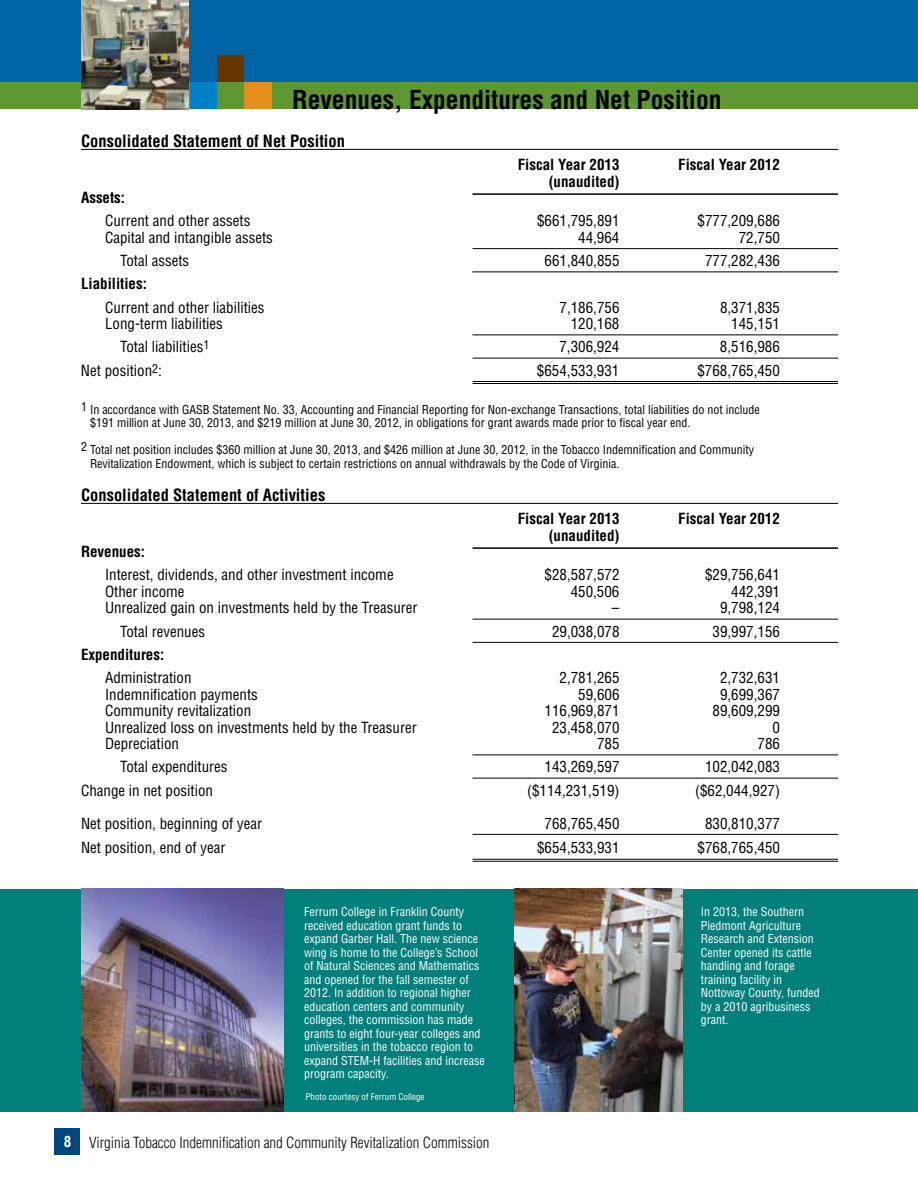
<style>
.page{position:relative;width:918px;height:1188px;background:#fff}
.page>*{position:absolute;margin:0;border:0;box-sizing:border-box;transform-origin:0 0}
.t1{font:700 condensed 25.5px "Helvetica";color:#000}
.t2{font:700 condensed 16.5px "Helvetica";color:#000}
.t3{font:condensed 15px "Helvetica";color:#000}
.t4{font:700 condensed 15px "Helvetica";color:#000}
.t5{font:300 condensed 15px "Helvetica";color:#000}
.t6{font:condensed 12px/13.5px "Helvetica";color:#fff}
.t7{font:condensed 12px/13.5px "Helvetica";color:#000}
.t8{font:condensed 9px "Helvetica";color:#fff}
.s1{font-weight:700;color:#fff}
</style>
<div class="page">
<div style="left:0;top:0;width:918px;height:108px;background:#0065a4"></div>
<div style="left:0;top:82px;width:918px;height:27px;background:#5e9732"></div>
<div style="left:0;top:889px;width:918px;height:222px;background:#007f7b"></div>
<div style="left:55px;top:1128px;width:25px;height:27px;background:#00467f"></div>
<hr style="left:81px;top:149px;width:757px;height:1px;background:#000">
<hr style="left:472px;top:193px;width:366px;height:2px;background:#000">
<hr style="left:472px;top:248px;width:366px;height:1px;background:#000">
<hr style="left:472px;top:272px;width:366px;height:1px;background:#000">
<hr style="left:472px;top:335px;width:366px;height:1px;background:#000">
<hr style="left:472px;top:358px;width:366px;height:1px;background:#000">
<hr style="left:472px;top:381px;width:366px;height:1px;background:#000">
<hr style="left:472px;top:383px;width:366px;height:1px;background:#000">
<hr style="left:81px;top:503px;width:757px;height:1px;background:#000">
<hr style="left:472px;top:547px;width:366px;height:2px;background:#000">
<hr style="left:472px;top:619px;width:366px;height:1px;background:#000">
<hr style="left:472px;top:642px;width:366px;height:1px;background:#000">
<hr style="left:472px;top:755px;width:366px;height:1px;background:#000">
<hr style="left:472px;top:778px;width:366px;height:1px;background:#000">
<hr style="left:472px;top:834px;width:366px;height:1px;background:#000">
<hr style="left:472px;top:859px;width:366px;height:1px;background:#000">
<hr style="left:472px;top:861px;width:366px;height:1px;background:#000">
<img style="left:81px;top:889px;width:203px;height:222px">
<img style="left:515px;top:889px;width:167px;height:222px">
<div style="left:190px;top:82px;width:27px;height:27px;background:#0081c6"></div>
<div style="left:244px;top:82px;width:27px;height:27px;background:#e58e1a"></div>
<div style="left:217px;top:55px;width:27px;height:27px;background:#663700"></div>
<img style="left:81px;top:0;width:108px;height:109px">
<h1 class="t1" style="left:292px;top:84px;width:431px">Revenues, Expenditures and Net Position</h1>
<p class="t2" style="left:81px;top:131px;width:266px">Consolidated Statement of Net Position</p>
<p class="t4" style="left:518px;top:156px;width:103px">Fiscal Year 2013</p>
<p class="t4" style="left:678px;top:156px;width:103px">Fiscal Year 2012</p>
<p class="t4" style="left:549px;top:172px;width:72px">(unaudited)</p>
<p class="t4" style="left:81px;top:189px;width:46px">Assets:</p>
<p class="t3" style="left:105px;top:212px;width:147px">Current and other assets</p>
<p class="t3" style="left:537px;top:212px;width:84px">$661,795,891</p>
<p class="t3" style="left:698px;top:212px;width:84px">$777,209,686</p>
<p class="t3" style="left:105px;top:228px;width:169px">Capital and intangible assets</p>
<p class="t3" style="left:578px;top:228px;width:43px">44,964</p>
<p class="t3" style="left:739px;top:228px;width:43px">72,750</p>
<p class="t3" style="left:120px;top:251px;width:71px">Total assets</p>
<p class="t3" style="left:544px;top:251px;width:76px">661,840,855</p>
<p class="t3" style="left:705px;top:251px;width:76px">777,282,436</p>
<p class="t4" style="left:81px;top:275px;width:67px">Liabilities:</p>
<p class="t3" style="left:105px;top:298px;width:161px">Current and other liabilities</p>
<p class="t3" style="left:560px;top:298px;width:61px">7,186,756</p>
<p class="t3" style="left:720px;top:298px;width:61px">8,371,835</p>
<p class="t3" style="left:105px;top:314px;width:119px">Long-term liabilities</p>
<p class="t3" style="left:571px;top:314px;width:50px">120,168</p>
<p class="t3" style="left:731px;top:314px;width:50px">145,151</p>
<p class="t3" style="left:120px;top:338px;width:91px">Total liabilities<sup>1</sup></p>
<p class="t3" style="left:559px;top:338px;width:61px">7,306,924</p>
<p class="t3" style="left:720px;top:338px;width:61px">8,516,986</p>
<p class="t3" style="left:81px;top:361px;width:82px">Net position<sup>2</sup>:</p>
<p class="t3" style="left:537px;top:361px;width:84px">$654,533,931</p>
<p class="t3" style="left:697px;top:361px;width:84px">$768,765,450</p>
<p class="t7" style="left:90px;top:403px;width:671px;text-indent:-9px">1 In accordance with GASB Statement No. 33, Accounting and Financial Reporting for Non-exchange Transactions, total liabilities do not include $191 million at June 30, 2013, and $219 million at June 30, 2012, in obligations for grant awards made prior to fiscal year end.</p>
<p class="t7" style="left:90px;top:443px;width:666px;text-indent:-9px">2 Total net position includes $360 million at June 30, 2013, and $426 million at June 30, 2012, in the Tobacco Indemnification and Community<br>Revitalization Endowment, which is subject to certain restrictions on annual withdrawals by the Code of Virginia.</p>
<p class="t2" style="left:81px;top:485px;width:246px">Consolidated Statement of Activities</p>
<p class="t4" style="left:518px;top:510px;width:103px">Fiscal Year 2013</p>
<p class="t4" style="left:678px;top:510px;width:103px">Fiscal Year 2012</p>
<p class="t4" style="left:549px;top:526px;width:72px">(unaudited)</p>
<p class="t4" style="left:81px;top:543px;width:66px">Revenues:</p>
<p class="t3" style="left:105px;top:566px;width:290px">Interest, dividends, and other investment income</p>
<p class="t3" style="left:544px;top:566px;width:76px">$28,587,572</p>
<p class="t3" style="left:705px;top:566px;width:76px">$29,756,641</p>
<p class="t3" style="left:105px;top:582px;width:81px">Other income</p>
<p class="t3" style="left:571px;top:582px;width:50px">450,506</p>
<p class="t3" style="left:731px;top:582px;width:50px">442,391</p>
<p class="t3" style="left:105px;top:599px;width:314px">Unrealized gain on investments held by the Treasurer</p>
<p class="t3" style="left:612px;top:599px;width:9px">–</p>
<p class="t3" style="left:720px;top:599px;width:61px">9,798,124</p>
<p class="t3" style="left:120px;top:622px;width:87px">Total revenues</p>
<p class="t3" style="left:552px;top:622px;width:69px">29,038,078</p>
<p class="t3" style="left:712px;top:622px;width:69px">39,997,156</p>
<p class="t4" style="left:81px;top:645px;width:85px">Expenditures:</p>
<p class="t3" style="left:105px;top:668px;width:88px">Administration</p>
<p class="t3" style="left:560px;top:668px;width:61px">2,781,265</p>
<p class="t3" style="left:720px;top:668px;width:61px">2,732,631</p>
<p class="t3" style="left:105px;top:685px;width:154px">Indemnification payments</p>
<p class="t3" style="left:578px;top:685px;width:43px">59,606</p>
<p class="t3" style="left:720px;top:685px;width:61px">9,699,367</p>
<p class="t3" style="left:105px;top:701px;width:148px">Community revitalization</p>
<p class="t3" style="left:545px;top:701px;width:76px">116,969,871</p>
<p class="t3" style="left:713px;top:701px;width:69px">89,609,299</p>
<p class="t3" style="left:105px;top:718px;width:313px">Unrealized loss on investments held by the Treasurer</p>
<p class="t3" style="left:552px;top:718px;width:69px">23,458,070</p>
<p class="t3" style="left:772px;top:718px;width:9px">0</p>
<p class="t3" style="left:105px;top:734px;width:76px">Depreciation</p>
<p class="t3" style="left:597px;top:734px;width:24px">785</p>
<p class="t3" style="left:758px;top:734px;width:24px">786</p>
<p class="t3" style="left:120px;top:758px;width:109px">Total expenditures</p>
<p class="t3" style="left:545px;top:758px;width:76px">143,269,597</p>
<p class="t3" style="left:705px;top:758px;width:76px">102,042,083</p>
<p class="t3" style="left:81px;top:781px;width:134px">Change in net position</p>
<p class="t3" style="left:527px;top:781px;width:94px">($114,231,519)</p>
<p class="t3" style="left:695px;top:781px;width:86px">($62,044,927)</p>
<p class="t3" style="left:81px;top:814px;width:183px">Net position, beginning of year</p>
<p class="t3" style="left:545px;top:814px;width:76px">768,765,450</p>
<p class="t3" style="left:705px;top:814px;width:76px">830,810,377</p>
<p class="t3" style="left:81px;top:839px;width:146px">Net position, end of year</p>
<p class="t3" style="left:537px;top:839px;width:84px">$654,533,931</p>
<p class="t3" style="left:698px;top:839px;width:84px">$768,765,450</p>
<p class="t6" style="left:304px;top:905px;width:182px">Ferrum College in Franklin County received education grant funds to expand Garber Hall. The new science wing is home to the College’s School of Natural Sciences and Mathematics and opened for the fall semester of 2012. In addition to regional higher education centers and community colleges, the commission has made grants to eight four-year colleges and universities in the tobacco region to expand STEM-H facilities and increase program capacity.</p>
<p class="t6" style="left:701px;top:905px;width:121px">In 2013, the Southern<br>Piedmont Agriculture<br>Research and Extension<br>Center opened its cattle handling and forage training facility in<br>Nottoway County, funded by a 2010 agribusiness grant.</p>
<p class="t8" style="left:306px;top:1091px;width:120px">Photo courtesy of Ferrum College</p>
<p class="t5" style="left:64px;top:1134px;width:427px"><span class="s1">8</span> Virginia Tobacco Indemnification and Community Revitalization Commission</p>
</div>
